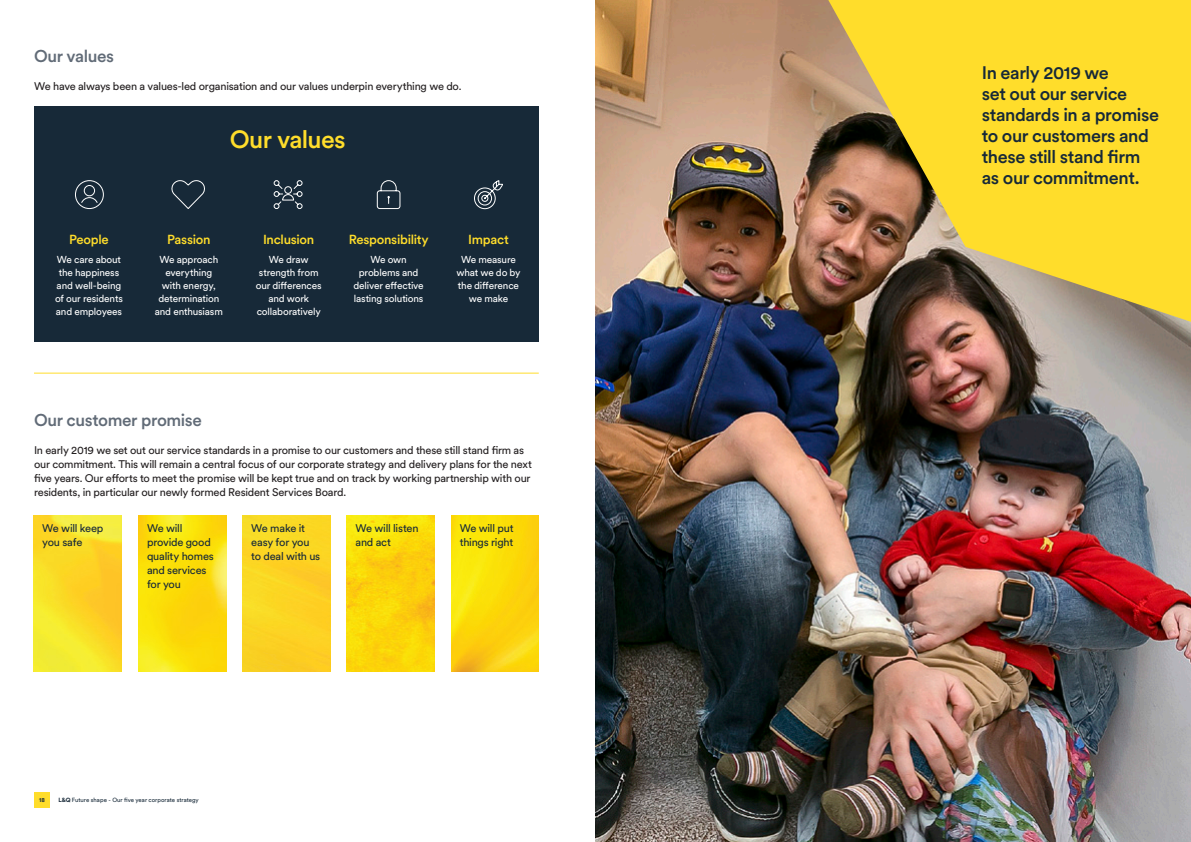
<style>
.page{position:relative;width:1191px;height:842px;background:#fff}
.page>*{position:absolute;margin:0;border:0;box-sizing:border-box;transform-origin:0 0}
.L_Q_Grey_Stats{font:500 24.8px "Circular XX";letter-spacing:-.03em;color:#ffdd2b}
.t1{font:500 18px/21px "Circular XX";letter-spacing:-.025em;color:#172938}
._14PT_SUBHEADER{font:500 17px "Circular XX";letter-spacing:-.025em;color:#616b77}
.L_Q_Body_Copy{font:500 13px "Circular XX";letter-spacing:-.025em;color:#ffdd2b}
._11_PT_BODY{font:11px/14px "Circular XX";letter-spacing:-.02em;color:#231f20}
.L_Q_Text_CircularXX{font:11px/14px "Circular XX";letter-spacing:-.02em;color:#172938}
.L_Q_Body_Copy-2{font:10px/13px "Circular XX";letter-spacing:-.015em;color:#fff;text-align:center}
.t2{font:6px "Circular XX";color:#172938}
.t3{font:700 6px "Circular XX";color:#172938}
.s1{font-weight:700}
</style>
<div class="page">
<img style="left:595px;top:0;width:596px;height:842px">
<svg style="left:828px;top:0;width:363px;height:322px;background:#daba39"></svg>
<hr style="left:34px;top:373px;width:505px;height:1px;background:#ffdd2b">
<img style="left:347px;top:516px;width:87px;height:156px">
<img style="left:451px;top:516px;width:88px;height:156px">
<img style="left:242px;top:516px;width:88px;height:156px">
<img style="left:138px;top:516px;width:88px;height:156px">
<img style="left:34px;top:516px;width:87px;height:156px">
<div style="left:34px;top:107px;width:505px;height:235px;background:#172938"></div>
<svg style="left:75px;top:180px;width:29px;height:29px"></svg>
<svg style="left:171px;top:180px;width:34px;height:29px"></svg>
<svg style="left:273px;top:180px;width:30px;height:29px"></svg>
<svg style="left:376px;top:180px;width:25px;height:30px"></svg>
<svg style="left:474px;top:181px;width:29px;height:28px"></svg>
<div style="left:34px;top:792px;width:16px;height:16px;background:#ffdd2b"></div>
<p class="_14PT_SUBHEADER" style="left:34px;top:44px;width:81px">Our values</p>
<p class="_11_PT_BODY" style="left:34px;top:79px;width:429px">We have always been a values-led organisation and our values underpin everything we do.</p>
<p class="L_Q_Grey_Stats" style="left:230px;top:122px;width:118px">Our values</p>
<p class="L_Q_Body_Copy" style="left:69px;top:231px;width:41px">People</p>
<p class="L_Q_Body_Copy-2" style="left:55px;top:252px;width:69px">We care about the happiness and well-being of our residents and employees</p>
<p class="L_Q_Body_Copy" style="left:167px;top:231px;width:45px">Passion</p>
<p class="L_Q_Body_Copy-2" style="left:155px;top:252px;width:70px">We approach everything with energy, determination and enthusiasm</p>
<p class="L_Q_Body_Copy" style="left:263px;top:231px;width:53px">Inclusion</p>
<p class="L_Q_Body_Copy-2" style="left:256px;top:252px;width:68px">We draw strength from our differences and work collaboratively</p>
<p class="L_Q_Body_Copy" style="left:349px;top:231px;width:81px">Responsibility</p>
<p class="L_Q_Body_Copy-2" style="left:353px;top:252px;width:72px">We own problems and deliver effective lasting solutions</p>
<p class="L_Q_Body_Copy" style="left:468px;top:231px;width:42px">Impact</p>
<p class="L_Q_Body_Copy-2" style="left:456px;top:252px;width:66px">We measure what we do by the difference we make</p>
<p class="_14PT_SUBHEADER" style="left:34px;top:408px;width:169px">Our customer promise</p>
<p class="_11_PT_BODY" style="left:34px;top:443px;width:499px">In early 2019 we set out our service standards in a promise to our customers and these still stand firm as our commitment. This will remain a central focus of our corporate strategy and delivery plans for the next five years. Our efforts to meet the promise will be kept true and on track by working partnership with our residents, in particular our newly formed Resident Services Board.</p>
<p class="L_Q_Text_CircularXX" style="left:355px;top:521px;width:64px">We will listen and act</p>
<p class="L_Q_Text_CircularXX" style="left:460px;top:521px;width:55px">We will put things right</p>
<p class="L_Q_Text_CircularXX" style="left:42px;top:521px;width:63px">We will keep you safe</p>
<p class="L_Q_Text_CircularXX" style="left:147px;top:521px;width:68px">We will provide good quality homes and services for you</p>
<p class="L_Q_Text_CircularXX" style="left:251px;top:521px;width:71px">We make it easy for you to deal with us</p>
<p class="t3" style="left:39px;top:796px;width:7px">18</p>
<p class="t2" style="left:58px;top:796px;width:142px"><span class="s1">L&amp;Q</span> Future shape - Our five year corporate strategy</p>
<p class="t1" style="left:981px;top:61px;width:179px">In early 2019 we<br>set out our service standards in a promise to our customers and these still stand firm as our commitment.</p>
</div>
